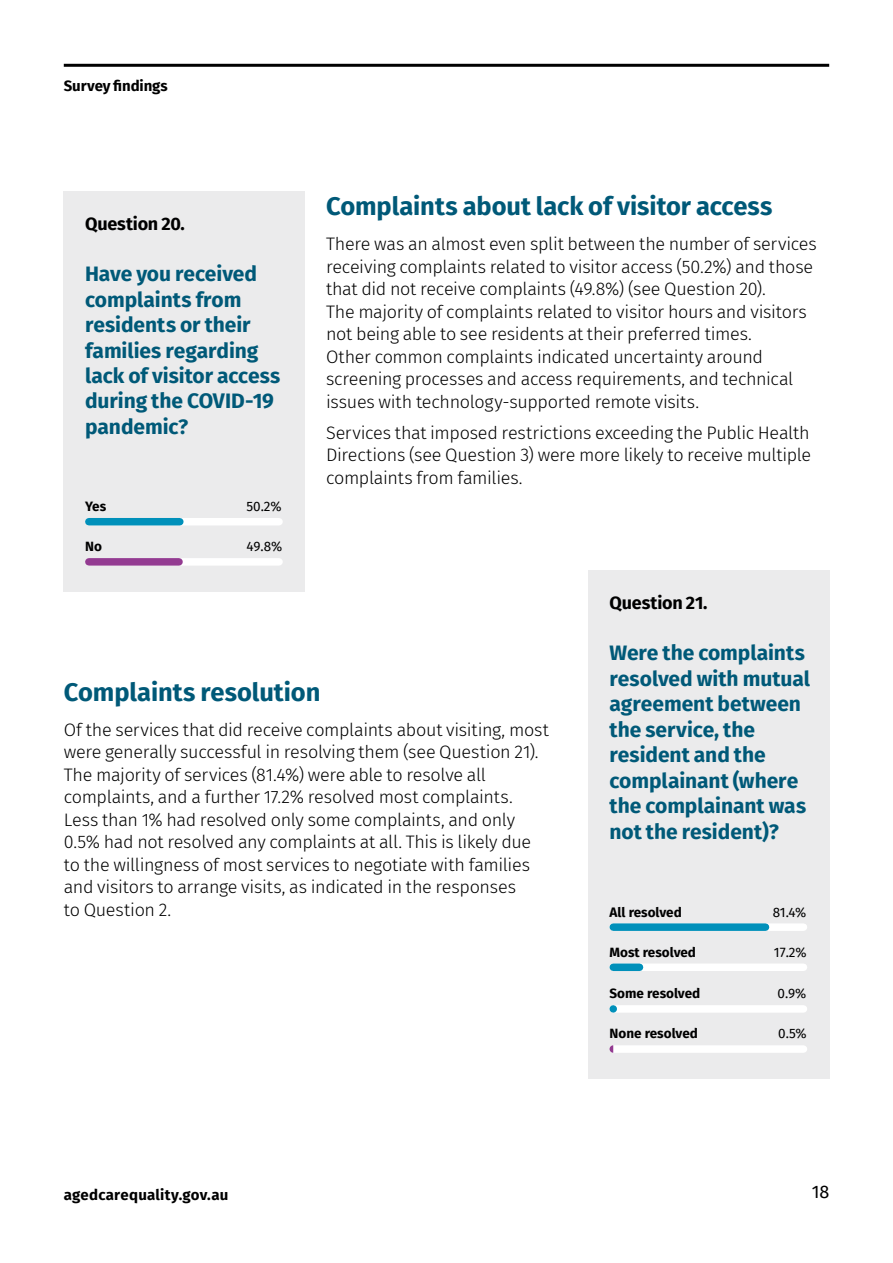
<style>
.page{position:relative;width:893px;height:1263px;background:#fff}
.page>*{position:absolute;margin:0;border:0;box-sizing:border-box;transform-origin:0 0}
.t1{font:700 25.5px "Fira Sans";letter-spacing:-.005em;color:#005978}
.t2{font:700 21px/25.5px "Fira Sans";color:#005978}
.t3{font:300 18px/22.5px "Fira Sans";letter-spacing:-.02em;color:#000}
.t4{font:700 18px "Fira Sans";letter-spacing:-.01em;color:#000}
.t5{font:18px "Fira Sans";color:#000}
.t6{font:700 15px "Fira Sans";letter-spacing:.01em;color:#000}
.t7{font:700 13.5px "Fira Sans";color:#000}
.t8{font:13.5px "Fira Sans";letter-spacing:-.01em;color:#000}
</style>
<div class="page">
<hr style="left:64px;top:64px;width:765px;height:3px;background:#000">
<div style="left:588px;top:570px;width:241px;height:509px;background:#ebebec"></div>
<div style="left:613px;top:1005px;width:190px;height:8px;background:#fff"></div>
<div style="left:613px;top:1045px;width:190px;height:8px;background:#fff"></div>
<div style="left:613px;top:923px;width:190px;height:8px;background:#fff"></div>
<div style="left:613px;top:923px;width:152px;height:8px;background:#0090ba"></div>
<div style="left:613px;top:963px;width:190px;height:8px;background:#fff"></div>
<div style="left:613px;top:963px;width:26px;height:8px;background:#0090ba"></div>
<div style="left:64px;top:191px;width:241px;height:401px;background:#ebebec"></div>
<div style="left:89px;top:518px;width:190px;height:7px;background:#fff"></div>
<div style="left:89px;top:518px;width:91px;height:7px;background:#0090ba"></div>
<div style="left:89px;top:558px;width:190px;height:8px;background:#fff"></div>
<div style="left:89px;top:558px;width:90px;height:8px;background:#933b91"></div>
<svg style="left:609px;top:1045px;width:4px;height:8px"></svg>
<p class="t6" style="left:64px;top:73px;width:106px">Survey findings</p>
<p class="t4" style="left:85px;top:209px;width:101px">Question 20.</p>
<p class="t2" style="left:85px;top:259px;width:197px">Have you received complaints from residents or their families regarding lack of visitor access during the COVID-19 pandemic?</p>
<p class="t7" style="left:85px;top:495px;width:23px">Yes</p>
<p class="t8" style="left:246px;top:496px;width:37px">50.2%</p>
<p class="t7" style="left:85px;top:535px;width:18px">No</p>
<p class="t8" style="left:246px;top:536px;width:37px">49.8%</p>
<h1 class="t1" style="left:326px;top:185px;width:448px">Complaints about lack of visitor access</h1>
<p class="t3" style="left:326px;top:233px;width:492px">There was an almost even split between the number of services receiving complaints related to visitor access (50.2%) and those that did not receive complaints (49.8%) (see Question 20).<br>The majority of complaints related to visitor hours and visitors not being able to see residents at their preferred times.<br>Other common complaints indicated uncertainty around screening processes and access requirements, and technical issues with technology-supported remote visits.</p>
<p class="t3" style="left:326px;top:421px;width:487px;text-align:justify">Services that imposed restrictions exceeding the Public Health Directions (see Question 3) were more likely to receive multiple complaints from families.</p>
<h1 class="t1" style="left:64px;top:670px;width:258px">Complaints resolution</h1>
<p class="t3" style="left:64px;top:718px;width:487px">Of the services that did receive complaints about visiting, most were generally successful in resolving them (see Question 21).<br>The majority of services (81.4%) were able to resolve all complaints, and a further 17.2% resolved most complaints.<br>Less than 1% had resolved only some complaints, and only 0.5% had not resolved any complaints at all. This is likely due to the willingness of most services to negotiate with families and visitors to arrange visits, as indicated in the responses<br>to Question 2.</p>
<p class="t4" style="left:609px;top:588px;width:100px">Question 21.</p>
<p class="t2" style="left:609px;top:639px;width:202px">Were the complaints resolved with mutual agreement between the service, the resident and the complainant (where the complainant was not the resident)?</p>
<p class="t7" style="left:609px;top:900px;width:74px">All resolved</p>
<p class="t8" style="left:773px;top:902px;width:35px">81.4%</p>
<p class="t7" style="left:609px;top:940px;width:88px">Most resolved</p>
<p class="t8" style="left:774px;top:942px;width:34px">17.2%</p>
<p class="t7" style="left:609px;top:982px;width:92px">Some resolved</p>
<p class="t8" style="left:778px;top:983px;width:30px">0.9%</p>
<p class="t7" style="left:609px;top:1022px;width:90px">None resolved</p>
<p class="t8" style="left:778px;top:1023px;width:30px">0.5%</p>
<p class="t6" style="left:64px;top:1182px;width:166px">agedcarequality.gov.au</p>
<p class="t5" style="left:812px;top:1178px;width:19px">18</p>
</div>
